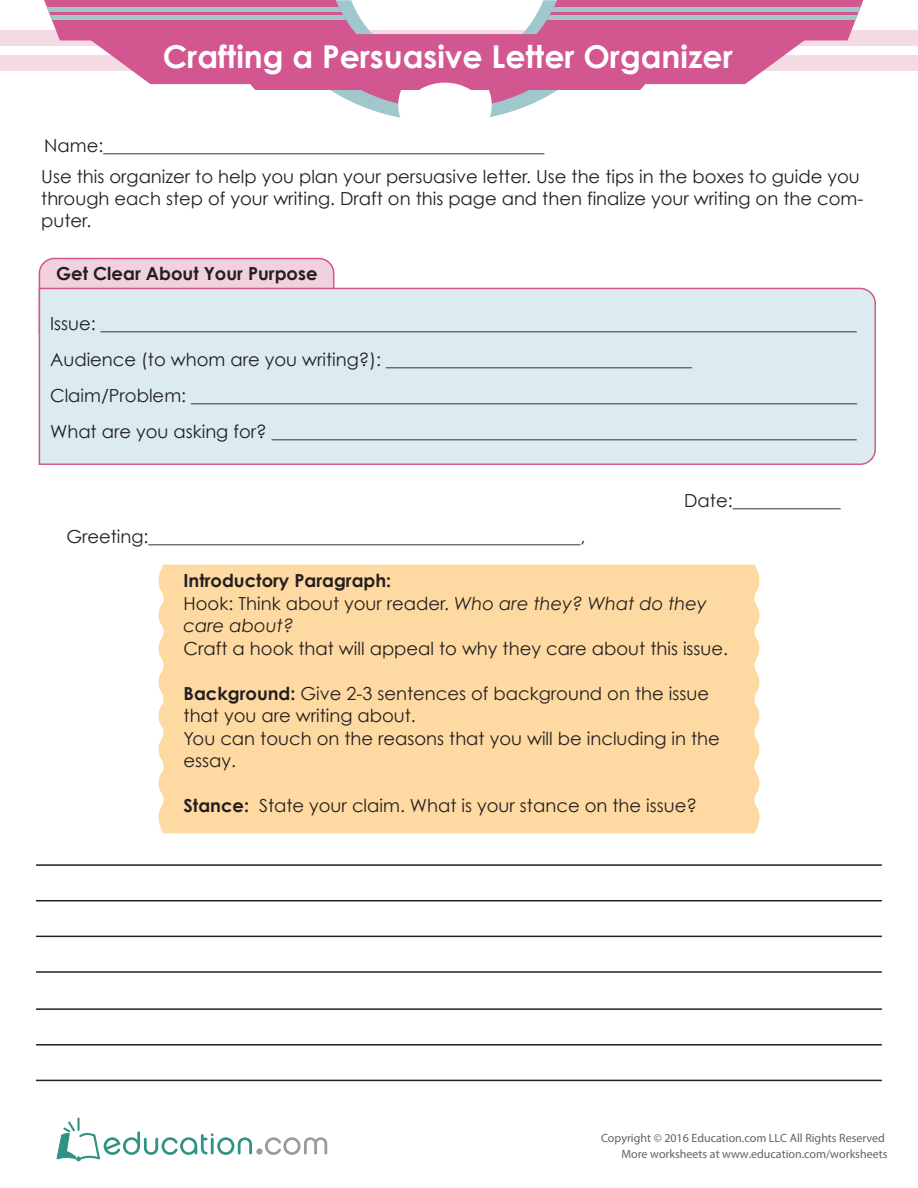
<style>
.page{position:relative;width:918px;height:1188px;background:#fff}
.page>*{position:absolute;margin:0;border:0;box-sizing:border-box;transform-origin:0 0}
.t1{font:700 31.5px "Century Gothic";color:#fff}
.t2{font:18px/22.5px "Century Gothic";color:#231f20}
.t3{font:italic 18px/22.5px "Century Gothic";color:#231f20}
.t4{font:700 18px "Century Gothic";color:#231f20}
.t5{font:12px/15.3px "Myriad Pro";color:#636366;text-align:right}
.s1{font-weight:700;font-style:normal}
.s2{font-style:normal}
.s3{font-weight:700}
</style>
<div class="page">
<div style="left:256px;top:1148px;width:7px;height:6px;background:#9a9a9a;border-radius:50%"></div>
<svg style="left:265px;top:1137px;width:62px;height:18px"></svg>
<svg style="left:57px;top:1118px;width:195px;height:44px"></svg>
<div style="left:0;top:55px;width:918px;height:15px;background:#f4dae3"></div>
<div style="left:0;top:30px;width:918px;height:16px;background:#f4dae3"></div>
<svg style="left:44px;top:0;width:819px;height:71px;fill:#d2568f"></svg>
<svg style="left:44px;top:16px;width:819px;height:4px;fill:#a0c8cc"></svg>
<svg style="left:44px;top:7px;width:819px;height:4px;fill:#a0c8cc"></svg>
<svg style="left:83px;top:34px;width:730px;height:84px"></svg>
<div style="left:159px;top:565px;width:600px;height:268px;background:#fedaa2"></div>
<svg style="left:38px;top:257px;width:297px;height:30px;background:#efcbda"></svg>
<div style="left:38px;top:287px;width:838px;height:178px;background:#dbebf0"></div>
<hr style="left:36px;top:971px;width:846px;height:2px;background:#231f20">
<hr style="left:36px;top:936px;width:846px;height:1px;background:#231f20">
<hr style="left:36px;top:900px;width:846px;height:1px;background:#231f20">
<hr style="left:36px;top:864px;width:846px;height:2px;background:#231f20">
<hr style="left:36px;top:1080px;width:846px;height:1px;background:#231f20">
<hr style="left:36px;top:1044px;width:846px;height:2px;background:#231f20">
<hr style="left:36px;top:1008px;width:846px;height:2px;background:#231f20">
<h1 class="t1" style="left:163px;top:37px;width:572px">Crafting a Persuasive Letter Organizer</h1>
<p class="t2" style="left:44px;top:134px;width:502px">Name:_________________________________________________</p>
<p class="t2" style="left:41px;top:166px;width:824px;line-height:21.6px">Use this organizer to help you plan your persuasive letter. Use the tips in the boxes to guide you through each step of your writing. Draft on this page and then finalize your writing on the com&shy;puter.</p>
<p class="t4" style="left:56px;top:262px;width:263px">Get Clear About Your Purpose</p>
<p class="t2" style="left:50px;top:306px;width:809px;line-height:36px">Issue: ____________________________________________________________________________________ Audience (to whom are you writing?): __________________________________<br>Claim/Problem: __________________________________________________________________________ What are you asking for? _________________________________________________________________</p>
<p class="t2" style="left:684px;top:489px;width:158px">Date:____________</p>
<p class="t2" style="left:66px;top:525px;width:521px">Greeting:________________________________________________,</p>
<p class="t3" style="left:184px;top:569px;width:525px"><span class="s1">Introductory Paragraph:<br></span><span class="s2">Hook: Think about your reader.</span> Who are they? What do they care about?</p>
<p class="t2" style="left:184px;top:637px;width:546px">Craft a hook that will appeal to why they care about this issue.</p>
<p class="t2" style="left:184px;top:682px;width:538px"><span class="s3">Background:</span> Give 2-3 sentences of background on the issue that you are writing about.<br>You can touch on the reasons that you will be including in the essay.</p>
<p class="t2" style="left:184px;top:794px;width:515px"><span class="s3">Stance:</span> State your claim. What is your stance on the issue?</p>
<p class="t5" style="left:601px;top:1130px;width:288px">Copyright © 2016 Education.com LLC All Rights Reserved<br>More worksheets at www.education.com/worksheets</p>
</div>
